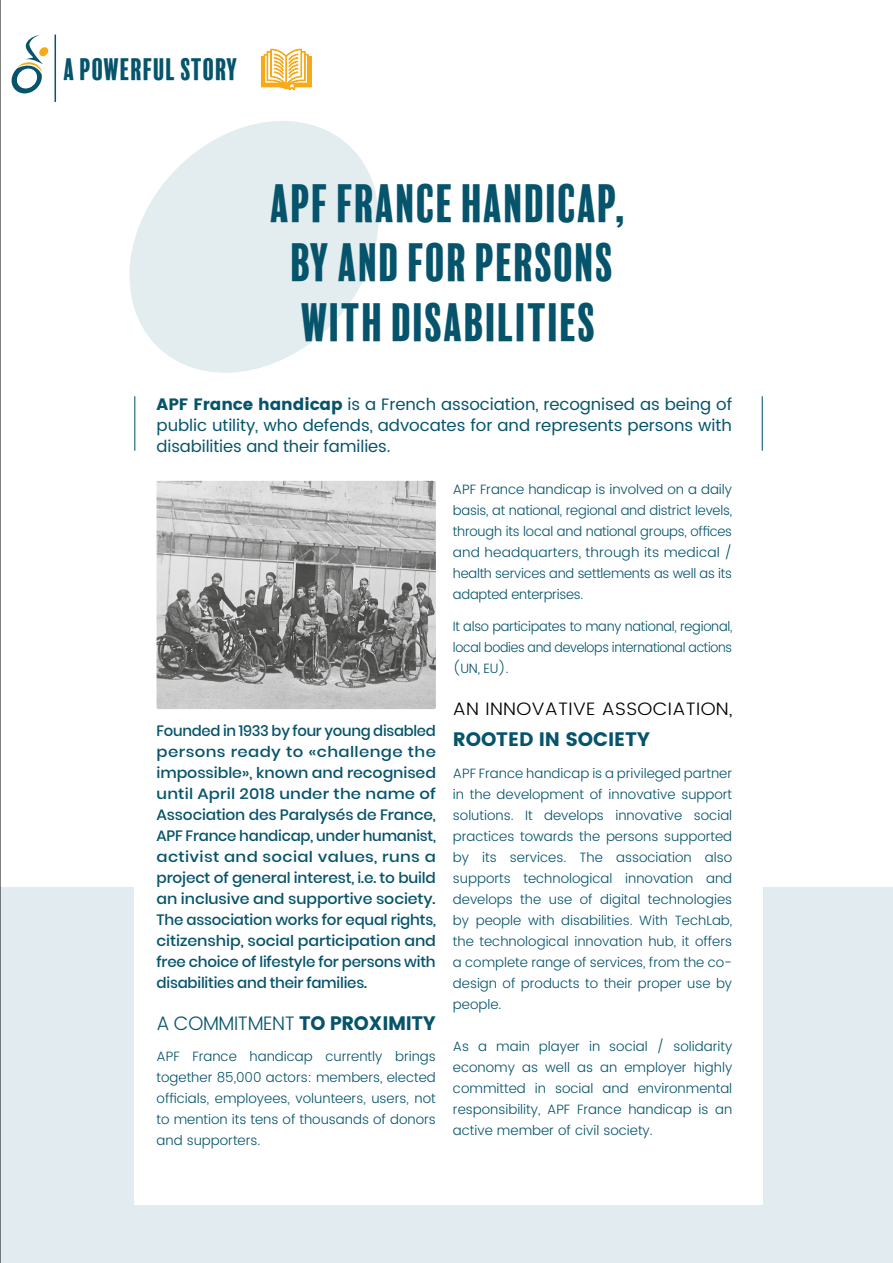
<style>
.page{position:relative;width:893px;height:1263px;background:#fff}
.page>*{position:absolute;margin:0;border:0;box-sizing:border-box;transform-origin:0 0}
.t1{font:49.5px/59.4px "Balboa Plus Fill";letter-spacing:-.03em;color:#05546b;text-align:center}
.t2{font:28.5px "Balboa Plus Fill";letter-spacing:-.025em;color:#05546b}
.t3{font:300 19.5px "Poppins";letter-spacing:-.02em;color:#05546b}
.t4{font:19.5px "Poppins";letter-spacing:-.005em;color:#05546b}
.t5{font:300 18px "Poppins";letter-spacing:.015em;color:#000;scale:1.06 1}
.t6{font:16.5px/21px "Poppins";letter-spacing:-.005em;color:#06546b;text-align:justify}
.t7{font:500 15px/21px "Poppins";letter-spacing:-.015em;color:#06546b;text-align:justify}
.t8{font:300 13.5px/21px "Poppins";color:#05546b;text-align:justify}
.s1{font-style:inherit}
.s2{font-weight:400}
</style>
<div class="page">
<div style="left:0;top:887px;width:893px;height:376px;background:#e2ecf0"></div>
<svg style="left:129px;top:121px;width:250px;height:252px;fill:#e3ecee"></svg>
<div style="left:134px;top:430px;width:628px;height:775px;background:#fff"></div>
<svg style="left:11px;top:35px;width:38px;height:58px"></svg>
<hr style="left:55px;top:35px;width:1px;height:67px;background:#05546b">
<hr style="left:134px;top:396px;width:1px;height:55px;background:#06546b">
<hr style="left:762px;top:396px;width:1px;height:55px;background:#06546b">
<hr style="left:0;top:0;width:1px;height:1263px;background:#000">
<img style="left:157px;top:481px;width:279px;height:228px">
<svg style="left:261px;top:49px;width:51px;height:42px"></svg>
<h2 class="t2" style="left:63px;top:53px;width:177px">A POWERFUL STORY</h2>
<h1 class="t1" style="left:270px;top:174px;width:360px">APF FRANCE HANDICAP,<br>BY AND FOR PERSONS<br>WITH DISABILITIES</h1>
<p class="t6" style="left:157px;top:395px;width:577px"><span class="s1">APF France handicap</span> is a French association, recognised as being of public utility, who defends, advocates for and represents persons with disabilities and their families.</p>
<p class="t7" style="left:157px;top:720px;width:281px">Founded in 1933 by four young disabled persons ready to «challenge the impossible», known and recognised until April 2018 under the name of Association des Paralysés de France, APF France handicap, under humanist, activist and social values, runs a project of general interest, i.e. to build an inclusive and supportive society.<br>The association works for equal rights, citizenship, social participation and free choice of lifestyle for persons with disabilities and their families.</p>
<h3 class="t3" style="left:157px;top:1009px;width:281px">A COMMITMENT <span class="s2">TO PROXIMITY</span></h3>
<p class="t8" style="left:157px;top:1047px;width:281px">APF France handicap currently brings together 85,000 actors: members, elected officials, employees, volunteers, users, not to mention its tens of thousands of donors and supporters.</p>
<p class="t8" style="left:453px;top:480px;width:281px">APF France handicap is involved on a daily basis, at national, regional and district levels, through its local and national groups, offices and headquarters, through its medical / health services and settlements as well as its adapted enterprises.</p>
<p class="t8" style="left:453px;top:616px;width:281px">It also participates to many national, regional, local bodies and develops international actions (UN, EU).</p>
<h3 class="t5" style="left:453px;top:696px;width:265px">AN INNOVATIVE ASSOCIATION,</h3>
<h3 class="t4" style="left:453px;top:728px;width:199px">ROOTED IN SOCIETY</h3>
<p class="t8" style="left:453px;top:763px;width:281px">APF France handicap is a privileged partner in the development of innovative support solutions. It develops innovative social practices towards the persons supported by its services. The association also supports technological innovation and develops the use of digital technologies by people with disabilities. With TechLab, the technological innovation hub, it offers a complete range of services, from the co&shy;design of products to their proper use by people.</p>
<p class="t8" style="left:453px;top:1036px;width:281px">As a main player in social / solidarity economy as well as an employer highly committed in social and environmental responsibility, APF France handicap is an active member of civil society.</p>
</div>
